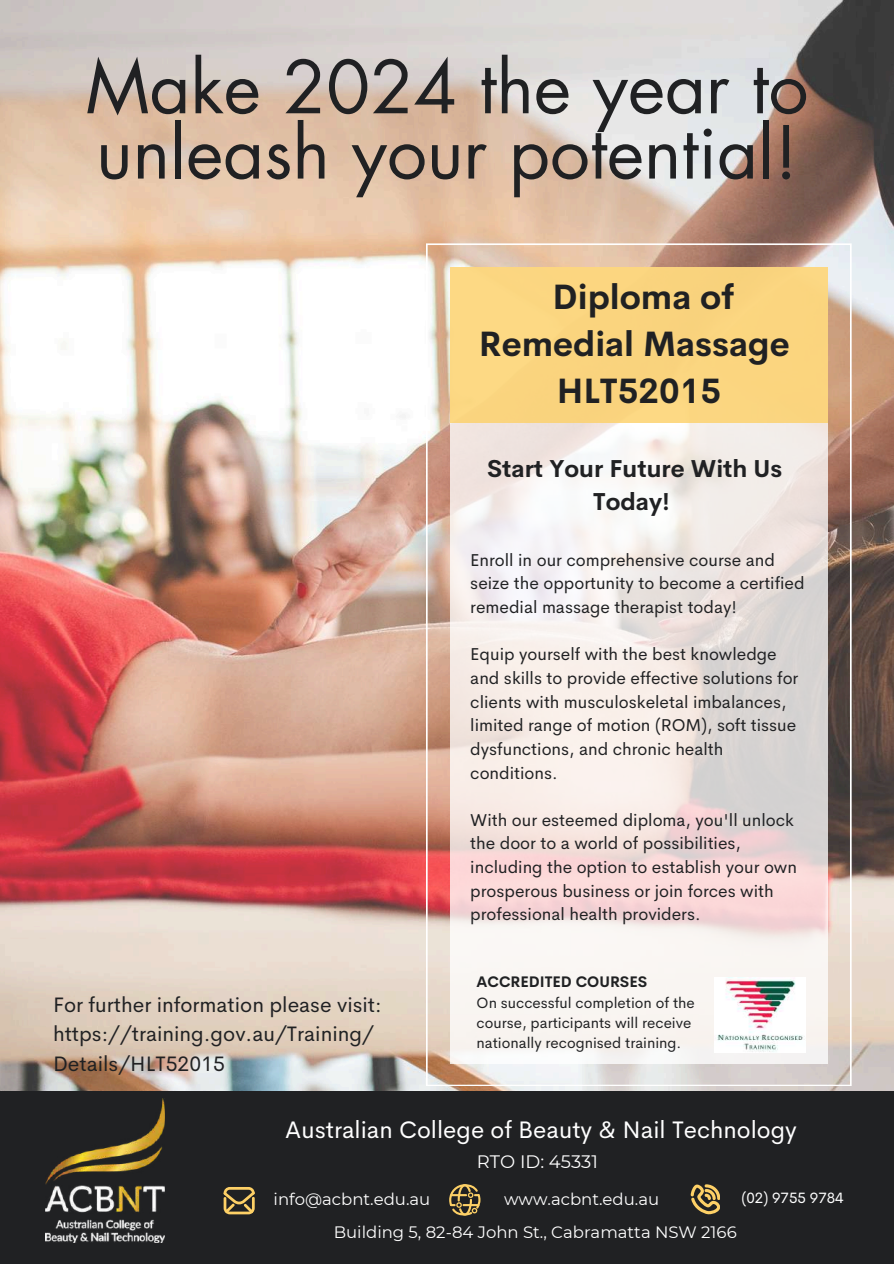
<style>
.page{position:relative;width:894px;height:1264px;background:#fff}
.page>*{position:absolute;margin:0;border:0;box-sizing:border-box;transform-origin:0 0}
.t1{font:70.95px/65.2px "Futura LT Pro";color:#202123}
.t2{font:700 34.5px/47.2px "Cerebri Sans";color:#202123;text-align:center}
.t3{font:24px "Cerebri Sans";color:#fff}
.t4{font:700 24px/32.7px "Cerebri Sans";color:#202123;text-align:center}
.t5{font:21px/29.2px "Cerebri Sans";color:#202123}
.t6{font:18px "Montserrat";color:#fff}
.t7{font:17.25px/23.7px "Cerebri Sans";color:#202123}
.t8{font:16.5px "Montserrat";color:#fff}
.t9{font:15px/20.2px "Cerebri Sans";color:#202123}
.t10{font:700 15px "Cerebri Sans";color:#202123}
.t11{font:15px "Cerebri Sans";color:#fff}
</style>
<div class="page">
<img style="left:0;top:0;width:893px;height:1091px">
<svg style="left:426px;top:243px;width:425px;height:843px;background:#c6aa9d"></svg>
<svg style="left:450px;top:423px;width:377px;height:641px"></svg>
<div style="left:450px;top:267px;width:377px;height:156px;background:#fbd57f"></div>
<img style="left:714px;top:977px;width:91px;height:75px">
<div style="left:0;top:1091px;width:893px;height:172px;background:#202123"></div>
<svg style="left:690px;top:1184px;width:29px;height:30px"></svg>
<svg style="left:223px;top:1187px;width:32px;height:26px"></svg>
<svg style="left:449px;top:1184px;width:31px;height:31px"></svg>
<img style="left:45px;top:1098px;width:120px;height:144px">
<h1 class="t1" style="left:86px;top:58px;width:724px">Make 2024 the year to unleash your potential!</h1>
<h2 class="t2" style="left:479px;top:273px;width:312px">Diploma of<br>Remedial Massage<br>HLT52015</h2>
<h3 class="t4" style="left:487px;top:452px;width:297px">Start Your Future With Us<br>Today!</h3>
<p class="t5" style="left:53px;top:990px;width:330px">For further information please visit: https://training.gov.au/Training/<br>Details/HLT52015</p>
<p class="t7" style="left:470px;top:548px;width:336px">Enroll in our comprehensive course and seize the opportunity to become a certified remedial massage therapist today!</p>
<p class="t7" style="left:470px;top:642px;width:329px">Equip yourself with the best knowledge and skills to provide effective solutions for clients with musculoskeletal imbalances, limited range of motion (ROM), soft tissue dysfunctions, and chronic health conditions.</p>
<p class="t7" style="left:470px;top:808px;width:328px">With our esteemed diploma, you'll unlock the door to a world of possibilities, including the option to establish your own prosperous business or join forces with professional health providers.</p>
<p class="t10" style="left:476px;top:972px;width:172px">ACCREDITED COURSES</p>
<p class="t9" style="left:476px;top:992px;width:220px">On successful completion of the course, participants will receive nationally recognised training.</p>
<h3 class="t3" style="left:285px;top:1113px;width:513px">Australian College of Beauty &amp; Nail Technology</h3>
<p class="t6" style="left:477px;top:1150px;width:122px">RTO ID: 45331</p>
<p class="t8" style="left:273px;top:1188px;width:158px">info@acbnt.edu.au</p>
<p class="t8" style="left:504px;top:1188px;width:157px">www.acbnt.edu.au</p>
<p class="t11" style="left:741px;top:1187px;width:104px">(02) 9755 9784</p>
<p class="t8" style="left:333px;top:1222px;width:404px">Building 5, 82-84 John St., Cabramatta NSW 2166</p>
</div>
